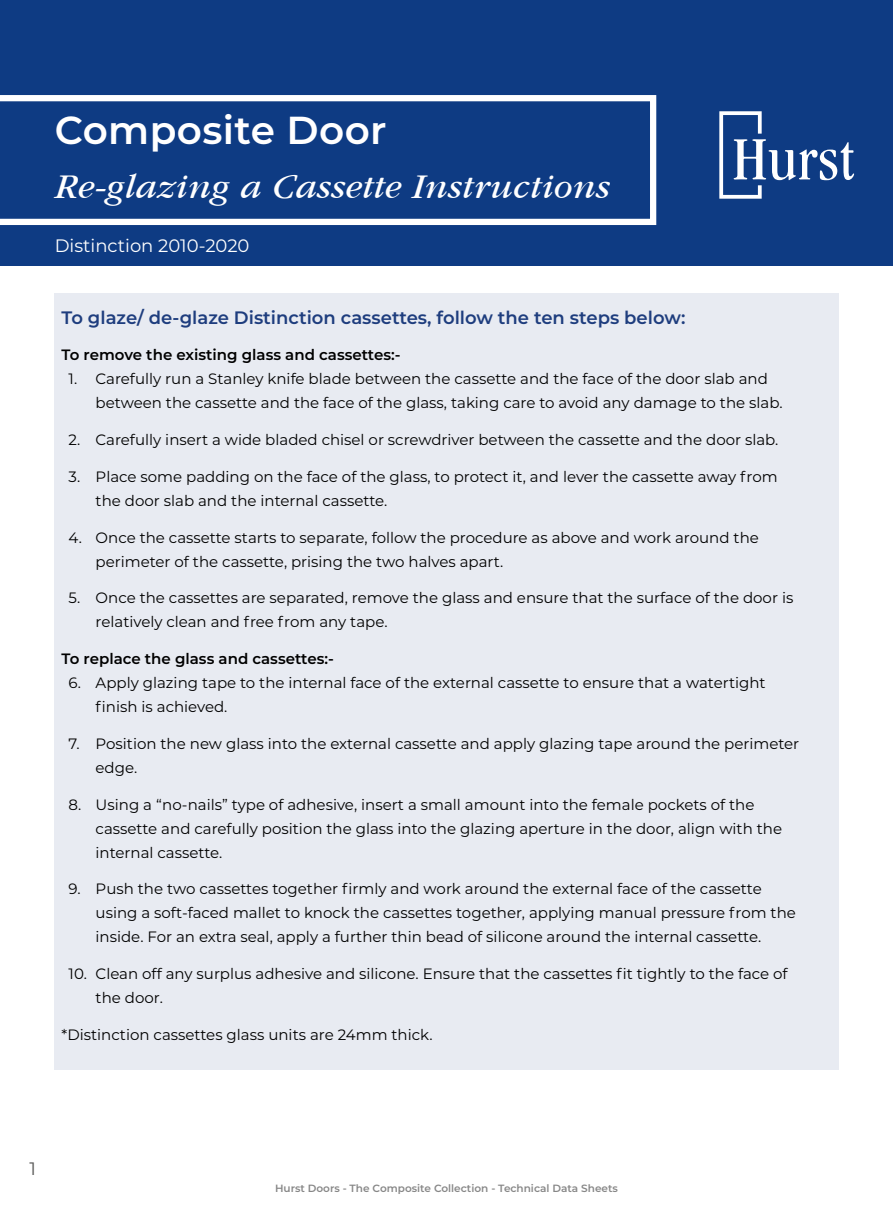
<style>
.page{position:relative;width:893px;height:1212px;background:#fff}
.page>*{position:absolute;margin:0;border:0;box-sizing:border-box;transform-origin:0 0}
.t1{font:600 39px "Montserrat";letter-spacing:.01em;color:#fff}
.t2{font:italic 36px "ITC Garamond Std";letter-spacing:.01em;color:#fff}
.t3{font:600 18px "Montserrat";color:#1e3d7e}
.t4{font:18px "Montserrat";color:#fff}
.t5{font:18px "Montserrat";color:#575756}
.t6{font:15px/24px "Montserrat";color:#000}
.t7{font:600 15px "Montserrat";color:#000}
.t8{font:600 10.5px "Montserrat";color:#878787}
</style>
<div class="page">
<div style="left:0;top:0;width:893px;height:266px;background:#0e3b83"></div>
<div style="left:54px;top:293px;width:785px;height:777px;background:#e8ebf2"></div>
<svg style="left:0;top:95px;width:656px;height:130px"></svg>
<svg style="left:719px;top:111px;width:136px;height:88px"></svg>
<h1 class="t1" style="left:55px;top:103px;width:333px">Composite Door</h1>
<h2 class="t2" style="left:55px;top:167px;width:557px">Re-glazing a Cassette Instructions</h2>
<p class="t4" style="left:55px;top:234px;width:196px">Distinction 2010-2020</p>
<p class="t3" style="left:62px;top:305px;width:625px">To glaze/ de-glaze Distinction cassettes, follow the ten steps below:</p>
<p class="t7" style="left:62px;top:344px;width:340px">To remove the existing glass and cassettes:-</p>
<p class="t6" style="left:96px;top:366px;width:688px;text-indent:-27px">1. Carefully run a Stanley knife blade between the cassette and the face of the door slab and between the cassette and the face of the glass, taking care to avoid any damage to the slab.</p>
<p class="t6" style="left:69px;top:427px;width:711px">2. Carefully insert a wide bladed chisel or screwdriver between the cassette and the door slab.</p>
<p class="t6" style="left:96px;top:464px;width:684px;text-indent:-27px">3. Place some padding on the face of the glass, to protect it, and lever the cassette away from the door slab and the internal cassette.</p>
<p class="t6" style="left:96px;top:525px;width:665px;text-indent:-27px">4. Once the cassette starts to separate, follow the procedure as above and work around the perimeter of the cassette, prising the two halves apart.</p>
<p class="t6" style="left:96px;top:585px;width:699px;text-indent:-27px">5. Once the cassettes are separated, remove the glass and ensure that the surface of the door is relatively clean and free from any tape.</p>
<p class="t7" style="left:62px;top:648px;width:274px">To replace the glass and cassettes:-</p>
<p class="t6" style="left:96px;top:670px;width:672px;text-indent:-27px">6. Apply glazing tape to the internal face of the external cassette to ensure that a watertight finish is achieved.</p>
<p class="t6" style="left:96px;top:731px;width:705px;text-indent:-27px">7. Position the new glass into the external cassette and apply glazing tape around the perimeter edge.</p>
<p class="t6" style="left:96px;top:792px;width:688px;text-indent:-27px">8. Using a “no-nails” type of adhesive, insert a small amount into the female pockets of the cassette and carefully position the glass into the glazing aperture in the door, align with the internal cassette.</p>
<p class="t6" style="left:96px;top:876px;width:702px;text-indent:-27px">9. Push the two cassettes together firmly and work around the external face of the cassette using a soft-faced mallet to knock the cassettes together, applying manual pressure from the inside. For an extra seal, apply a further thin bead of silicone around the internal cassette.</p>
<p class="t6" style="left:96px;top:961px;width:694px;text-indent:-27px">10. Clean off any surplus adhesive and silicone. Ensure that the cassettes fit tightly to the face of the door.</p>
<p class="t6" style="left:62px;top:1022px;width:372px">*Distinction cassettes glass units are 24mm thick.</p>
<p class="t5" style="left:30px;top:1156px;width:8px">1</p>
<p class="t8" style="left:275px;top:1180px;width:344px">Hurst Doors - The Composite Collection - Technical Data Sheets</p>
</div>
